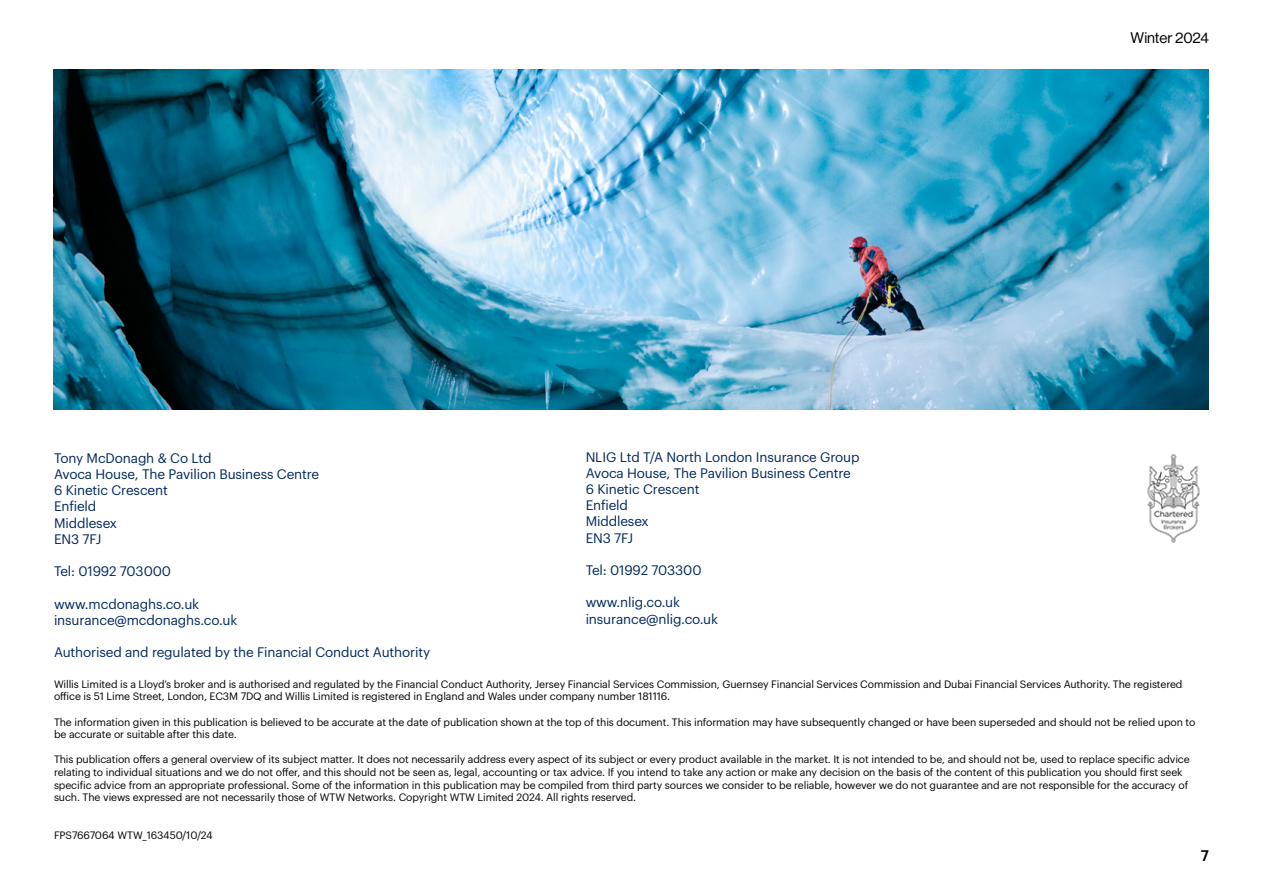
<style>
.page{position:relative;width:1263px;height:893px;background:#fff}
.page>*{position:absolute;margin:0;border:0;box-sizing:border-box;transform-origin:0 0}
.t1{font:15px "N Haas Grotesk DS Pro 55 Rg";color:#000}
.t2{font:500 15px "Graphik";color:#000}
.t3{font:13.5px/16.2px "Graphik";letter-spacing:-.01em;color:#01285d}
.t4{font:10.5px/12.6px "Graphik";letter-spacing:-.01em;color:#000}
</style>
<div class="page">
<img style="left:53px;top:69px;width:1156px;height:341px">
<img style="left:1147px;top:454px;width:53px;height:89px">
<h1 class="t1" style="left:1130px;top:30px;width:80px">Winter 2024</h1>
<p class="t3" style="left:586px;top:447px;width:275px">NLIG Ltd T/A North London Insurance Group<br>Avoca House, The Pavilion Business Centre<br>6 Kinetic Crescent<br>Enfield<br>Middlesex<br>EN3 7FJ</p>
<p class="t3" style="left:586px;top:561px;width:117px">Tel: 01992 703300</p>
<p class="t3" style="left:586px;top:593px;width:134px">www.nlig.co.uk insurance@nlig.co.uk</p>
<p class="t3" style="left:54px;top:449px;width:267px">Tony McDonagh &amp; Co Ltd<br>Avoca House, The Pavilion Business Centre<br>6 Kinetic Crescent<br>Enfield<br>Middlesex<br>EN3 7FJ</p>
<p class="t3" style="left:54px;top:562px;width:118px">Tel: 01992 703000</p>
<p class="t3" style="left:54px;top:594px;width:185px">www.mcdonaghs.co.uk insurance@mcdonaghs.co.uk</p>
<p class="t3" style="left:54px;top:643px;width:378px">Authorised and regulated by the Financial Conduct Authority</p>
<p class="t4" style="left:54px;top:677px;width:1130px">Willis Limited is a Lloyd’s broker and is authorised and regulated by the Financial Conduct Authority, Jersey Financial Services Commission, Guernsey Financial Services Commission and Dubai Financial Services Authority. The registered office is 51 Lime Street, London, EC3M 7DQ and Willis Limited is registered in England and Wales under company number 181116.</p>
<p class="t4" style="left:54px;top:715px;width:1143px">The information given in this publication is believed to be accurate at the date of publication shown at the top of this document. This information may have subsequently changed or have been superseded and should not be relied upon to be accurate or suitable after this date.</p>
<p class="t4" style="left:54px;top:752px;width:1137px">This publication offers a general overview of its subject matter. It does not necessarily address every aspect of its subject or every product available in the market. It is not intended to be, and should not be, used to replace specific advice relating to individual situations and we do not offer, and this should not be seen as, legal, accounting or tax advice. If you intend to take any action or make any decision on the basis of the content of this publication you should first seek specific advice from an appropriate professional. Some of the information in this publication may be compiled from third party sources we consider to be reliable, however we do not guarantee and are not responsible for the accuracy of such. The views expressed are not necessarily those of WTW Networks. Copyright WTW Limited 2024. All rights reserved.</p>
<p class="t4" style="left:54px;top:828px;width:160px">FPS7667064 WTW_163450/10/24</p>
<h1 class="t2" style="left:1201px;top:844px;width:10px">7</h1>
</div>
